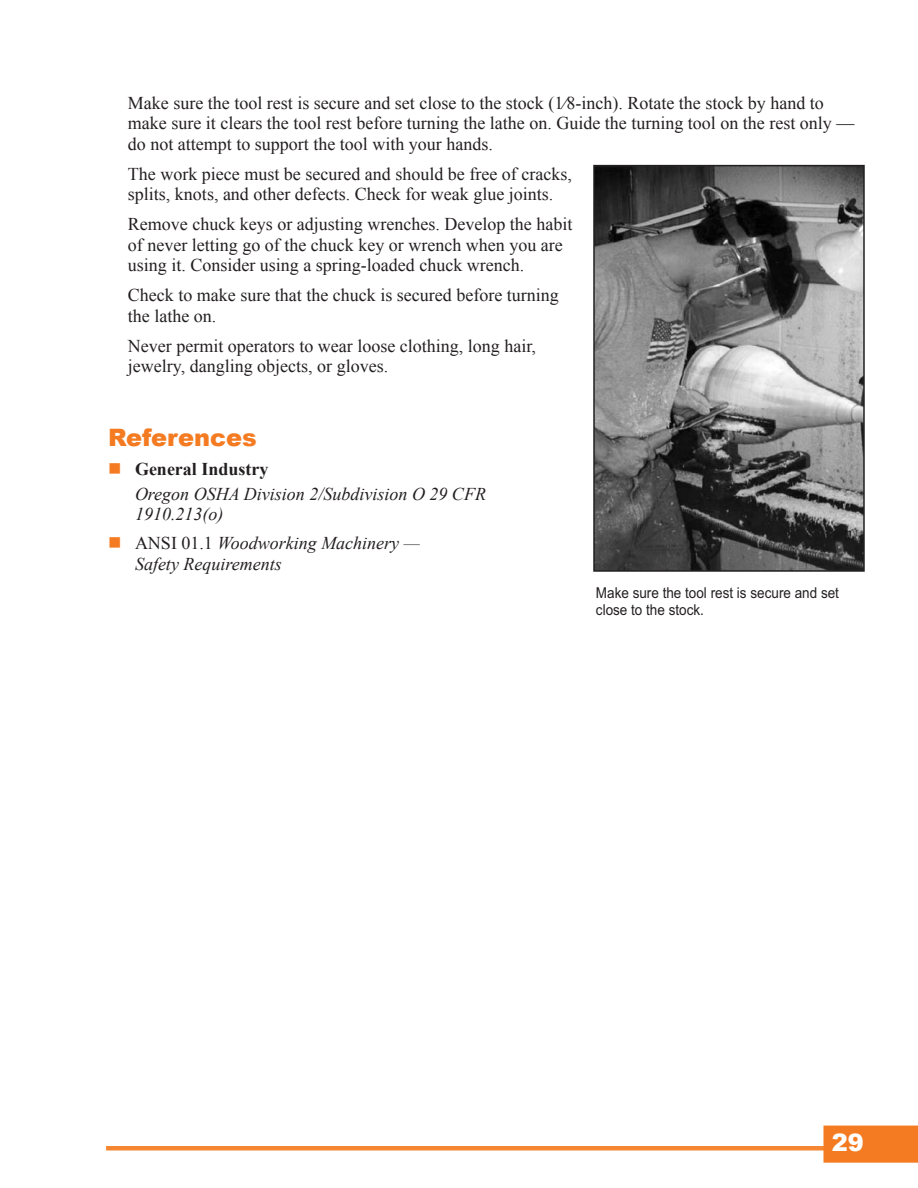
<style>
.page{position:relative;width:918px;height:1188px;background:#fff}
.page>*{position:absolute;margin:0;border:0;box-sizing:border-box;transform-origin:0 0}
.Subtitle{font:900 24px "Arial";color:#f47b21}
.t1{font:900 24px "Arial";color:#fff}
.Body{font:18px/20.4px "Times New Roman";color:#231f20}
.Ref_indent{font:italic 18px/20.4px "Times New Roman";color:#231f20}
.Refs{font:italic 18px/20.4px "Times New Roman";color:#231f20}
.Refs-2{font:700 18px "Times New Roman";color:#231f20}
.Photo_cap{font:15px/16.5px "Arial";color:#231f20;scale:.9 1}
.s1{font-style:normal}
</style>
<div class="page">
<hr style="left:106px;top:1146px;width:719px;height:4px;background:#f58632">
<div style="left:824px;top:1126px;width:94px;height:37px;background:#f47b21"></div>
<img style="left:596px;top:168px;width:266px;height:401px">
<div style="left:593px;top:165px;width:272px;height:407px;border:2px solid #231f20"></div>
<p class="Body" style="left:128px;top:92px;width:728px">Make sure the tool rest is secure and set close to the stock (1⁄8-inch). Rotate the stock by hand to make sure it clears the tool rest before turning the lathe on. Guide the turning tool on the rest only — do not attempt to support the tool with your hands.</p>
<p class="Body" style="left:128px;top:163px;width:445px">The work piece must be secured and should be free of cracks, splits, knots, and other defects. Check for weak glue joints.</p>
<p class="Body" style="left:128px;top:214px;width:446px">Remove chuck keys or adjusting wrenches. Develop the habit of never letting go of the chuck key or wrench when you are using it. Consider using a spring-loaded chuck wrench.</p>
<p class="Body" style="left:128px;top:285px;width:432px">Check to make sure that the chuck is secured before turning the lathe on.</p>
<p class="Body" style="left:128px;top:335px;width:410px">Never permit operators to wear loose clothing, long hair, jewelry, dangling objects, or gloves.</p>
<p class="Subtitle" style="left:108px;top:420px;width:150px">References</p>
<p class="Refs-2" style="left:135px;top:457px;width:135px">General Industry</p>
<p class="Ref_indent" style="left:135px;top:483px;width:352px">Oregon OSHA Division 2/Subdivision O 29 CFR<br>1910.213(o)</p>
<p class="Refs" style="left:135px;top:533px;width:286px"><span class="s1">ANSI 01.1</span> Woodworking Machinery —<br>Safety Requirements</p>
<p class="Photo_cap" style="left:596px;top:585px;width:272px">Make sure the tool rest is secure and set close to the stock.</p>
<h1 class="t1" style="left:832px;top:1125px;width:34px">29</h1>
</div>
